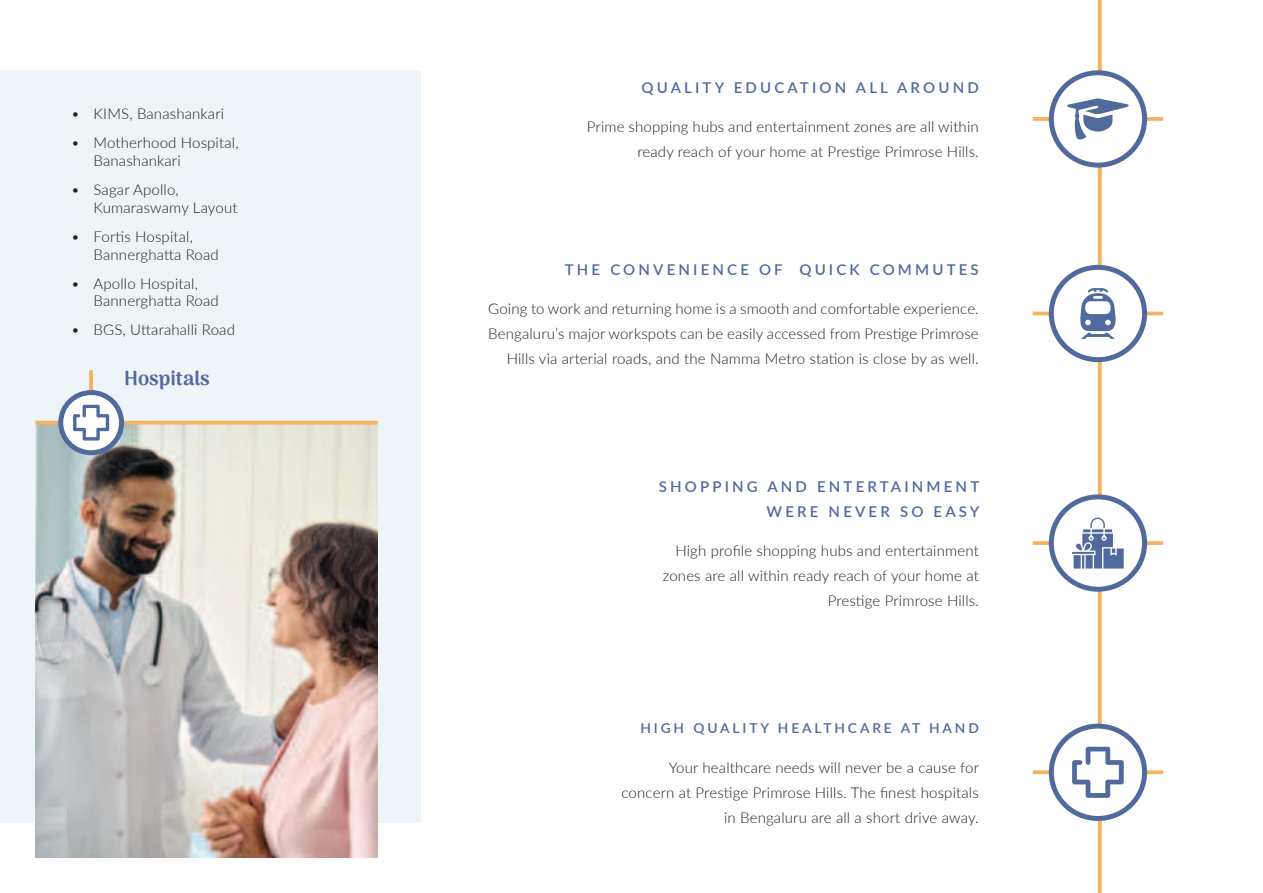
<style>
.page{position:relative;width:1263px;height:893px;background:#fff}
.page>*{position:absolute;margin:0;border:0;box-sizing:border-box;transform-origin:0 0}
.t1{font:900 19.8px "Arima Madurai";color:#506a9d}
.t2{font:300 14.85px/24.8px "Lato";letter-spacing:.01em;color:#231f20;text-align:right}
.t3{font:600 14.85px/24.8px "Lato";letter-spacing:.21em;color:#506a9d;text-align:right}
.t4{font:600 13.65px "Lato";letter-spacing:.21em;color:#506a9d}
</style>
<div class="page">
<div style="left:0;top:70px;width:420px;height:753px;background:#edf5f9"></div>
<svg style="left:1033px;top:541px;width:130px;height:4px"></svg>
<hr style="left:1033px;top:312px;width:130px;height:3px;background:#f7af60">
<svg style="left:1033px;top:117px;width:130px;height:4px"></svg>
<svg style="left:1033px;top:770px;width:130px;height:4px"></svg>
<img style="left:36px;top:425px;width:342px;height:433px">
<svg style="left:1098px;top:0;width:4px;height:893px;fill:#f7af60"></svg>
<div style="left:1051px;top:73px;width:93px;height:92px;background:#fff;border-radius:50%"></div>
<div style="left:1049px;top:70px;width:98px;height:98px;border:5px solid #506a9d;border-radius:50%"></div>
<div style="left:1051px;top:726px;width:93px;height:92px;background:#fff;border-radius:50%"></div>
<div style="left:1049px;top:724px;width:98px;height:97px;border:5px solid #506a9d;border-radius:50%"></div>
<div style="left:1051px;top:267px;width:93px;height:93px;background:#fff;border-radius:50%"></div>
<div style="left:1049px;top:265px;width:98px;height:97px;border:5px solid #506a9d;border-radius:50%"></div>
<div style="left:1051px;top:497px;width:93px;height:92px;background:#fff;border-radius:50%"></div>
<div style="left:1049px;top:494px;width:98px;height:98px;border:5px solid #506a9d;border-radius:50%"></div>
<svg style="left:89px;top:370px;width:4px;height:20px"></svg>
<svg style="left:36px;top:421px;width:342px;height:4px"></svg>
<svg style="left:61px;top:393px;width:61px;height:60px"></svg>
<div style="left:58px;top:390px;width:66px;height:65px;border:5px solid #506a9d;border-radius:50%"></div>
<svg style="left:1072px;top:518px;width:52px;height:51px"></svg>
<svg style="left:1067px;top:98px;width:61px;height:42px"></svg>
<svg style="left:1072px;top:747px;width:52px;height:51px"></svg>
<svg style="left:73px;top:405px;width:36px;height:36px"></svg>
<svg style="left:1080px;top:288px;width:36px;height:51px"></svg>
<p class="t2" style="left:71px;top:103px;width:155px">• KIMS, Banashankari</p>
<p class="t2" style="left:94px;top:135px;width:147px;line-height:17.9px;text-align:left;text-indent:-23px">• Motherhood Hospital,<br>Banashankari</p>
<p class="t2" style="left:94px;top:182px;width:145px;line-height:17.9px;text-align:left;text-indent:-23px">• Sagar Apollo,<br>Kumaraswamy Layout</p>
<p class="t2" style="left:94px;top:229px;width:127px;line-height:17.9px;text-align:left;text-indent:-23px">• Fortis Hospital,<br>Bannerghatta Road</p>
<p class="t2" style="left:94px;top:276px;width:127px;line-height:17.9px;text-align:left;text-indent:-23px">• Apollo Hospital,<br>Bannerghatta Road</p>
<p class="t2" style="left:71px;top:319px;width:165px">• BGS, Uttarahalli Road</p>
<h1 class="t1" style="left:124px;top:369px;width:87px">Hospitals</h1>
<p class="t3" style="left:641px;top:76px;width:339px">QUALITY EDUCATION ALL AROUND</p>
<p class="t2" style="left:587px;top:114px;width:393px">Prime shopping hubs and entertainment zones are all within ready reach of your home at Prestige Primrose Hills.</p>
<p class="t3" style="left:565px;top:258px;width:415px">THE CONVENIENCE OF QUICK COMMUTES</p>
<p class="t2" style="left:488px;top:296px;width:492px">Going to work and returning home is a smooth and comfortable experience.<br>Bengaluru’s major workspots can be easily accessed from Prestige Primrose<br>Hills via arterial roads, and the Namma Metro station is close by as well.</p>
<p class="t3" style="left:659px;top:475px;width:322px">SHOPPING AND ENTERTAINMENT<br>WERE NEVER SO EASY</p>
<p class="t2" style="left:663px;top:538px;width:318px">High profile shopping hubs and entertainment zones are all within ready reach of your home at<br>Prestige Primrose Hills.</p>
<p class="t4" style="left:640px;top:723px;width:340px">HIGH QUALITY HEALTHCARE AT HAND</p>
<p class="t2" style="left:621px;top:755px;width:359px">Your healthcare needs will never be a cause for concern at Prestige Primrose Hills. The finest hospitals in Bengaluru are all a short drive away.</p>
</div>
